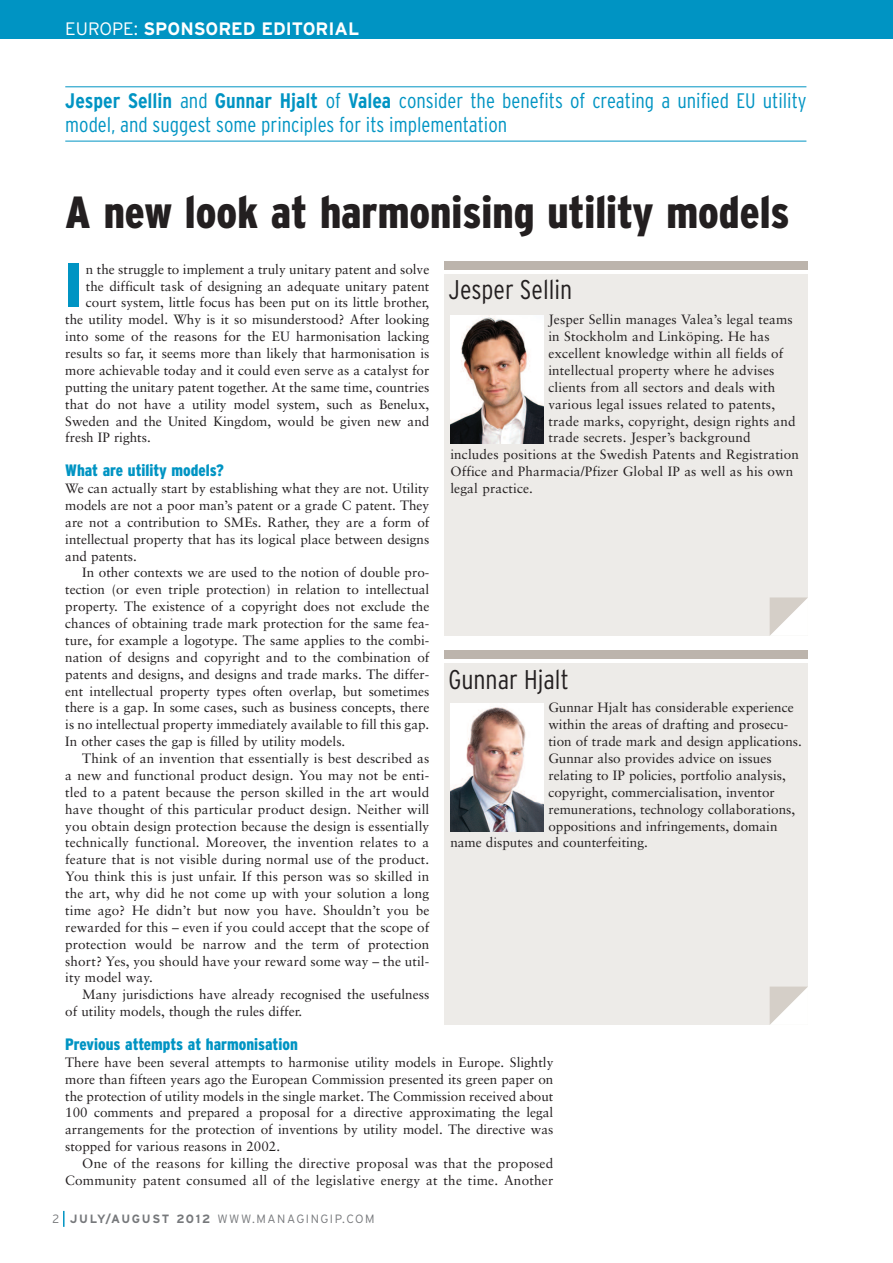
<style>
.page{position:relative;width:893px;height:1263px;background:#fff}
.page>*{position:absolute;margin:0;border:0;box-sizing:border-box;transform-origin:0 0}
.t1{font:900 condensed 62.55px "Interstate";color:#0094c3}
.t2{font:900 condensed 45px "Interstate";color:#231f20}
.t3{font:300 condensed 27px "Interstate";color:#231f20}
.t4{font:300 condensed 21px/24px "Interstate";color:#0094c3}
.t5{font:700 18px "Interstate";color:#fff}
.t6{font:900 condensed 16.5px "Interstate";color:#0094c3}
.t7{font:13.5px/16.8px "Sabon";color:#231f20;text-align:justify}
.t8{font:300 12px "Interstate";letter-spacing:.13em;color:#76787b}
.s1{font-weight:300}
.s2{font-weight:700}
</style>
<div class="page">
<div style="left:0;top:0;width:893px;height:38px;background:#0094c3"></div>
<svg style="left:63px;top:1211px;width:2px;height:16px"></svg>
<hr style="left:65px;top:87px;width:741px;height:1px;background:#0094c3">
<hr style="left:65px;top:141px;width:741px;height:1px;background:#0094c3">
<div style="left:444px;top:274px;width:364px;height:362px;background:#edebe8"></div>
<img style="left:450px;top:315px;width:94px;height:128px">
<div style="left:444px;top:261px;width:364px;height:9px;background:#bcb4ac"></div>
<svg style="left:770px;top:597px;width:38px;height:39px"></svg>
<div style="left:444px;top:663px;width:364px;height:362px;background:#edebe8"></div>
<img style="left:450px;top:704px;width:94px;height:127px">
<div style="left:444px;top:651px;width:364px;height:8px;background:#bcb4ac"></div>
<svg style="left:770px;top:986px;width:38px;height:39px"></svg>
<h3 class="t5" style="left:65px;top:18px;width:295px"><span class="s1">EUROPE:</span> SPONSORED EDITORIAL</h3>
<h3 class="t4" style="left:65px;top:89px;width:743px"><span class="s2">Jesper Sellin</span> and <span class="s2">Gunnar Hjalt</span> of <span class="s2">Valea</span> consider the benefits of creating a unified EU utility model, and suggest some principles for its implementation</h3>
<h2 class="t2" style="left:65px;top:186px;width:726px">A new look at harmonising utility models</h2>
<h1 class="t1" style="left:65px;top:249px;width:19px">I</h1>
<p class="t7" style="left:86px;top:262px;width:345px">n the struggle to implement a truly unitary patent and solve</p>
<h3 class="t3" style="left:449px;top:274px;width:125px">Jesper Sellin</h3>
<p class="t7" style="left:86px;top:278px;width:345px">the difficult task of designing an adequate unitary patent</p>
<p class="t7" style="left:86px;top:295px;width:345px">court system, little focus has been put on its little brother,</p>
<p class="t7" style="left:65px;top:312px;width:366px">the utility model. Why is it so misunderstood? After looking</p>
<p class="t7" style="left:65px;top:329px;width:366px">into some of the reasons for the EU harmonisation lacking</p>
<p class="t7" style="left:65px;top:346px;width:366px">results so far, it seems more than likely that harmonisation is</p>
<p class="t7" style="left:65px;top:363px;width:366px">more achievable today and it could even serve as a catalyst for</p>
<p class="t7" style="left:65px;top:380px;width:366px">putting the unitary patent together. At the same time, countries</p>
<p class="t7" style="left:65px;top:397px;width:366px">that do not have a utility model system, such as Benelux,</p>
<p class="t7" style="left:65px;top:413px;width:366px">Sweden and the United Kingdom, would be given new and</p>
<p class="t7" style="left:65px;top:430px;width:87px">fresh IP rights.</p>
<p class="t6" style="left:65px;top:461px;width:160px">What are utility models?</p>
<p class="t7" style="left:65px;top:481px;width:366px">We can actually start by establishing what they are not. Utility models are not a poor man’s patent or a grade C patent. They are not a contribution to SMEs. Rather, they are a form of intellectual property that has its logical place between designs and patents.</p>
<p class="t7" style="left:65px;top:565px;width:366px;text-indent:17px">In other contexts we are used to the notion of double pro&shy;tection (or even triple protection) in relation to intellectual property. The existence of a copyright does not exclude the chances of obtaining trade mark protection for the same fea&shy;ture, for example a logotype. The same applies to the combi&shy;nation of designs and copyright and to the combination of patents and designs, and designs and trade marks. The differ&shy;ent intellectual property types often overlap, but sometimes there is a gap. In some cases, such as business concepts, there is no intellectual property immediately available to fill this gap.<br>In other cases the gap is filled by utility models.</p>
<p class="t7" style="left:65px;top:751px;width:366px;text-indent:17px">Think of an invention that essentially is best described as a new and functional product design. You may not be enti&shy;tled to a patent because the person skilled in the art would have thought of this particular product design. Neither will you obtain design protection because the design is essentially technically functional. Moreover, the invention relates to a feature that is not visible during normal use of the product.<br>You think this is just unfair. If this person was so skilled in the art, why did he not come up with your solution a long time ago? He didn’t but now you have. Shouldn’t you be rewarded for this – even if you could accept that the scope of protection would be narrow and the term of protection short? Yes, you should have your reward some way – the util&shy;ity model way.</p>
<p class="t7" style="left:65px;top:987px;width:366px;text-indent:17px">Many jurisdictions have already recognised the usefulness of utility models, though the rules differ.</p>
<p class="t6" style="left:65px;top:1034px;width:234px">Previous attempts at harmonisation</p>
<p class="t7" style="left:65px;top:1055px;width:490px">There have been several attempts to harmonise utility models in Europe. Slightly more than fifteen years ago the European Commission presented its green paper on the protection of utility models in the single market. The Commission received about 100 comments and prepared a proposal for a directive approximating the legal arrangements for the protection of inventions by utility model. The directive was stopped for various reasons in 2002.</p>
<p class="t7" style="left:65px;top:1156px;width:490px;text-align:right">One of the reasons for killing the directive proposal was that the proposed<br>Community patent consumed all of the legislative energy at the time. Another</p>
<p class="t7" style="left:549px;top:312px;width:246px">Jesper Sellin manages Valea’s legal teams</p>
<p class="t7" style="left:548px;top:329px;width:223px">in Stockholm and Linköping. He has</p>
<p class="t7" style="left:548px;top:346px;width:236px">excellent knowledge within all fields of</p>
<p class="t7" style="left:548px;top:363px;width:228px">intellectual property where he advises</p>
<p class="t7" style="left:548px;top:380px;width:228px">clients from all sectors and deals with</p>
<p class="t7" style="left:548px;top:397px;width:228px">various legal issues related to patents,</p>
<p class="t7" style="left:548px;top:413px;width:249px">trade marks, copyright, design rights and</p>
<p class="t7" style="left:548px;top:430px;width:204px">trade secrets. Jesper’s background</p>
<p class="t7" style="left:450px;top:447px;width:350px">includes positions at the Swedish Patents and Registration</p>
<p class="t7" style="left:450px;top:464px;width:345px">Office and Pharmacia/Pfizer Global IP as well as his own</p>
<p class="t7" style="left:450px;top:481px;width:84px">legal practice.</p>
<h3 class="t3" style="left:449px;top:663px;width:122px">Gunnar Hjalt</h3>
<p class="t7" style="left:548px;top:700px;width:247px">Gunnar Hjalt has considerable experience</p>
<p class="t7" style="left:548px;top:717px;width:241px">within the areas of drafting and prosecu-</p>
<p class="t7" style="left:548px;top:734px;width:255px">tion of trade mark and design applications.</p>
<p class="t7" style="left:548px;top:751px;width:225px">Gunnar also provides advice on issues</p>
<p class="t7" style="left:548px;top:768px;width:239px">relating to IP policies, portfolio analysis,</p>
<p class="t7" style="left:548px;top:785px;width:228px">copyright, commercialisation, inventor</p>
<p class="t7" style="left:548px;top:802px;width:248px">remunerations, technology collaborations,</p>
<p class="t7" style="left:548px;top:818px;width:231px">oppositions and infringements, domain</p>
<p class="t7" style="left:450px;top:835px;width:199px">name disputes and counterfeiting.</p>
<p class="t8" style="left:52px;top:1212px;width:324px">2 <span class="s2">JULY/AUGUST 2012</span> WWW.MANAGINGIP.COM</p>
</div>
